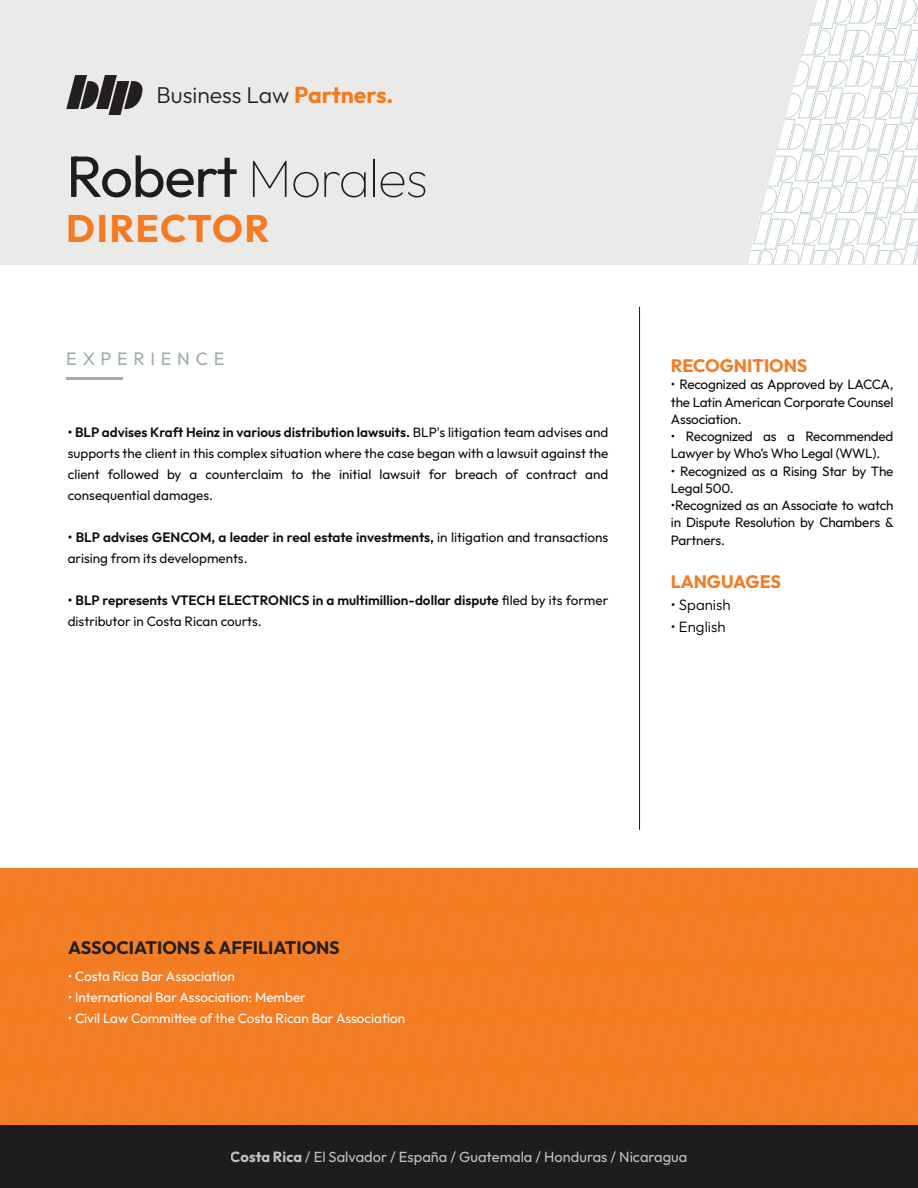
<style>
.page{position:relative;width:918px;height:1188px;background:#fff}
.page>*{position:absolute;margin:0;border:0;box-sizing:border-box;transform-origin:0 0}
.t1{font:100 53.25px "Outfit";letter-spacing:-.02em;color:#1d1d1f}
.t2{font:700 38.25px "Outfit";letter-spacing:.03em;color:#f47b21}
.t3{font:300 22.95px "Outfit";color:#231f20}
.t4{font:700 18px "Outfit";color:#231f20}
.t5{font:700 18px "Outfit";color:#f47b21}
.t6{font:18px "Outfit";letter-spacing:.32em;color:#a0adaf}
.t7{font:300 15px "Outfit";color:#000}
.t8{font:14.7px "Outfit";color:#fff}
.t9{font:13.5px/17.2px "Outfit";letter-spacing:-.015em;color:#0d0d0d;text-align:justify}
.t10{font:13.5px "Outfit";color:#fff}
.t11{font:600 13.5px/21px "Outfit";color:#0d0d0d}
.s1{font-weight:700;color:#f47b21}
.s2{font-weight:400;font-size:58.05px}
.s3{font-weight:600}
.s4{font-weight:400}
.s5{font-weight:700}
</style>
<div class="page">
<div style="left:0;top:869px;width:918px;height:256px;background:#f47e26"></div>
<div style="left:0;top:0;width:918px;height:264px;background:#eaeae9"></div>
<hr style="left:66px;top:377px;width:57px;height:2px;background:#a0adaf">
<svg style="left:66px;top:75px;width:77px;height:40px"></svg>
<svg style="left:747px;top:0;width:171px;height:264px"></svg>
<div style="left:0;top:1125px;width:918px;height:63px;background:#1d1d1f"></div>
<hr style="left:639px;top:307px;width:1px;height:523px;background:#1d1d1f">
<h3 class="t3" style="left:157px;top:81px;width:238px">Business Law <span class="s1">Partners.</span></h3>
<h1 class="t1" style="left:66px;top:147px;width:363px"><span class="s2">Robert</span> Morales</h1>
<h2 class="t2" style="left:66px;top:203px;width:205px">DIRECTOR</h2>
<h3 class="t6" style="left:66px;top:347px;width:160px">EXPERIENCE</h3>
<p class="t9" style="left:68px;top:422px;width:542px;line-height:21px"><span class="s3">• BLP advises Kraft Heinz in various distribution lawsuits.</span> BLP's litigation team advises and supports the client in this complex situation where the case began with a lawsuit against the client followed by a counterclaim to the initial lawsuit for breach of contract and consequential damages.</p>
<p class="t9" style="left:68px;top:527px;width:542px;line-height:21px"><span class="s3">• BLP advises GENCOM, a leader in real estate investments,</span> in litigation and transactions arising from its developments.</p>
<p class="t11" style="left:68px;top:590px;width:542px">• BLP represents VTECH ELECTRONICS in a multimillion-dollar dispute <span class="s4">filed by its former distributor in Costa Rican courts.</span></p>
<h3 class="t5" style="left:671px;top:354px;width:138px">RECOGNITIONS</h3>
<p class="t9" style="left:671px;top:376px;width:224px">• Recognized as Approved by LACCA, the Latin American Corporate Counsel Association.</p>
<p class="t9" style="left:671px;top:428px;width:224px">• Recognized as a Recommended<br>Lawyer by Who’s Who Legal (WWL).</p>
<p class="t9" style="left:671px;top:463px;width:224px">• Recognized as a Rising Star by The<br>Legal 500.</p>
<p class="t9" style="left:671px;top:497px;width:225px">•Recognized as an Associate to watch in Dispute Resolution by Chambers &amp; Partners.</p>
<h3 class="t5" style="left:671px;top:570px;width:111px">LANGUAGES</h3>
<p class="t7" style="left:671px;top:596px;width:61px">• Spanish</p>
<p class="t7" style="left:671px;top:618px;width:56px">• English</p>
<h3 class="t4" style="left:68px;top:935px;width:273px">ASSOCIATIONS &amp; AFFILIATIONS</h3>
<p class="t10" style="left:68px;top:967px;width:169px">• Costa Rica Bar Association</p>
<p class="t10" style="left:68px;top:988px;width:240px">• International Bar Association: Member</p>
<p class="t10" style="left:68px;top:1009px;width:339px">• Civil Law Committee of the Costa Rican Bar Association</p>
<p class="t8" style="left:231px;top:1148px;width:458px"><span class="s5">Costa Rica</span> / El Salvador / España / Guatemala / Honduras / Nicaragua</p>
</div>
